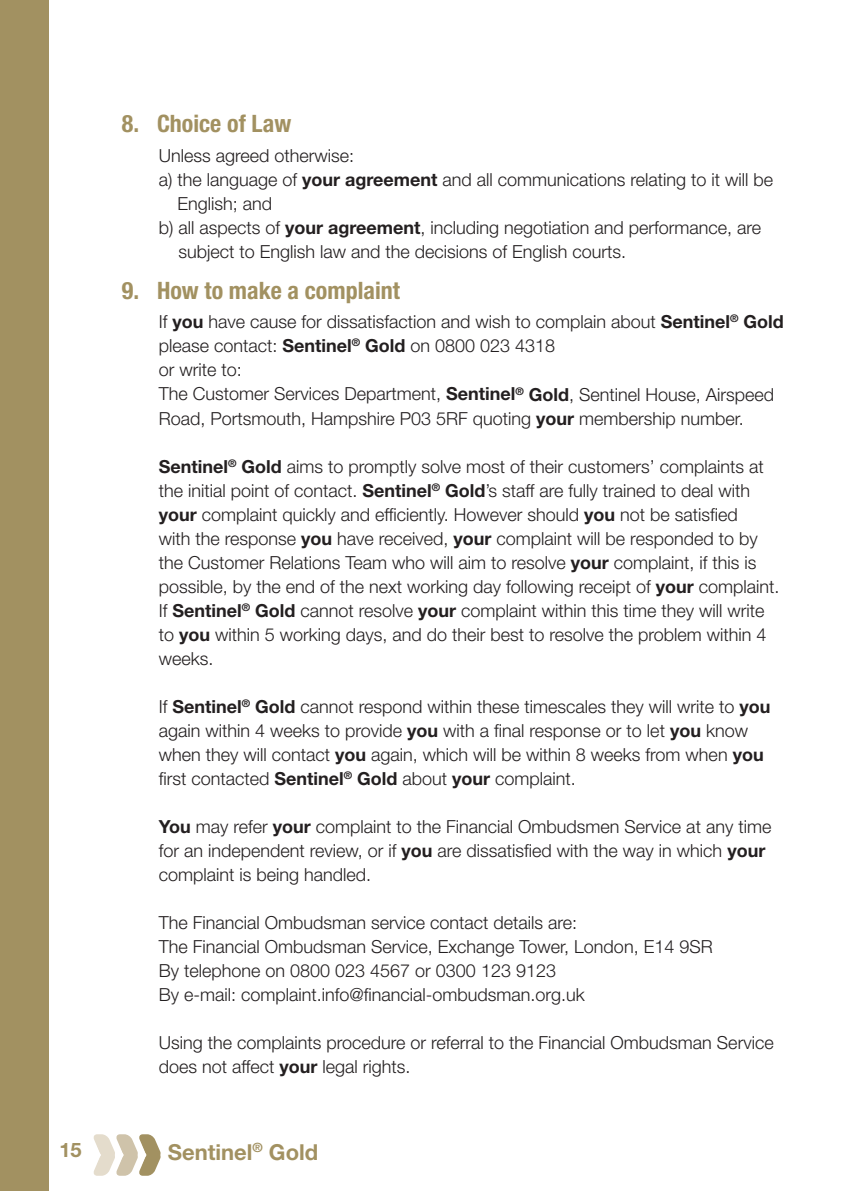
<style>
.page{position:relative;width:842px;height:1191px;background:#fff}
.page>*{position:absolute;margin:0;border:0;box-sizing:border-box;transform-origin:0 0}
.t1{font:700 condensed 24px "Helvetica Neue";color:#a29161}
.t2{font:700 22px "Helvetica Neue";color:#a29161}
.t3{font:700 20px "Helvetica Neue";color:#a29161}
.t4{font:300 18px/24px "Helvetica Neue";color:#231f20}
.s1{font-weight:700}
</style>
<div class="page">
<div style="left:0;top:0;width:48px;height:1191px;background:#a29161"></div>
<svg style="left:93px;top:1134px;width:68px;height:41px"></svg>
<p class="t3" style="left:60px;top:1137px;width:24px">15</p>
<h1 class="t1" style="left:122px;top:109px;width:171px">8. Choice of Law</h1>
<p class="t4" style="left:159px;top:143px;width:197px">Unless agreed otherwise:</p>
<p class="t4" style="left:159px;top:167px;width:616px">a) the language of <span class="s1">your agreement</span> and all communications relating to it will be</p>
<p class="t4" style="left:177px;top:191px;width:96px">English; and</p>
<p class="t4" style="left:159px;top:215px;width:604px">b) all aspects of <span class="s1">your agreement</span>, including negotiation and performance, are</p>
<p class="t4" style="left:178px;top:239px;width:449px">subject to English law and the decisions of English courts.</p>
<h1 class="t1" style="left:122px;top:276px;width:279px">9. How to make a complaint</h1>
<p class="t4" style="left:159px;top:310px;width:627px">If <span class="s1">you</span> have cause for dissatisfaction and wish to complain about <span class="s1">Sentinel</span><sup>®</sup> <span class="s1">Gold </span>please contact: <span class="s1">Sentinel</span><sup>®</sup> <span class="s1">Gold</span> on 0800 023 4318<br>or write to:<br>The Customer Services Department, <span class="s1">Sentinel</span><sup>®</sup> <span class="s1">Gold</span>, Sentinel House, Airspeed Road, Portsmouth, Hampshire P03 5RF quoting <span class="s1">your</span> membership number.</p>
<p class="t4" style="left:159px;top:454px;width:622px"><span class="s1">Sentinel</span><sup>®</sup> <span class="s1">Gold</span> aims to promptly solve most of their customers’ complaints at the initial point of contact. <span class="s1">Sentinel</span><sup>®</sup> <span class="s1">Gold</span>’s staff are fully trained to deal with <span class="s1">your</span> complaint quickly and efficiently. However should <span class="s1">you</span> not be satisfied<br>with the response <span class="s1">you</span> have received, <span class="s1">your</span> complaint will be responded to by the Customer Relations Team who will aim to resolve <span class="s1">your</span> complaint, if this is possible, by the end of the next working day following receipt of <span class="s1">your</span> complaint.<br>If <span class="s1">Sentinel</span><sup>®</sup> <span class="s1">Gold</span> cannot resolve <span class="s1">your</span> complaint within this time they will write to <span class="s1">you</span> within 5 working days, and do their best to resolve the problem within 4 weeks.</p>
<p class="t4" style="left:159px;top:694px;width:613px">If <span class="s1">Sentinel</span><sup>®</sup> <span class="s1">Gold</span> cannot respond within these timescales they will write to <span class="s1">you </span>again within 4 weeks to provide <span class="s1">you</span> with a final response or to let <span class="s1">you</span> know when they will contact <span class="s1">you</span> again, which will be within 8 weeks from when <span class="s1">you </span>first contacted <span class="s1">Sentinel</span><sup>®</sup> <span class="s1">Gold</span> about <span class="s1">your</span> complaint.</p>
<p class="t4" style="left:159px;top:814px;width:614px"><span class="s1">You</span> may refer <span class="s1">your</span> complaint to the Financial Ombudsmen Service at any time for an independent review, or if <span class="s1">you</span> are dissatisfied with the way in which <span class="s1">your </span>complaint is being handled.</p>
<p class="t4" style="left:159px;top:910px;width:555px">The Financial Ombudsman service contact details are:<br>The Financial Ombudsman Service, Exchange Tower, London, E14 9SR By telephone on 0800 023 4567 or 0300 123 9123<br>By e-mail: complaint.info@financial-ombudsman.org.uk</p>
<p class="t4" style="left:159px;top:1030px;width:616px">Using the complaints procedure or referral to the Financial Ombudsman Service does not affect <span class="s1">your</span> legal rights.</p>
<p class="t2" style="left:168px;top:1138px;width:152px">Sentinel<sup>®</sup> Gold</p>
</div>
